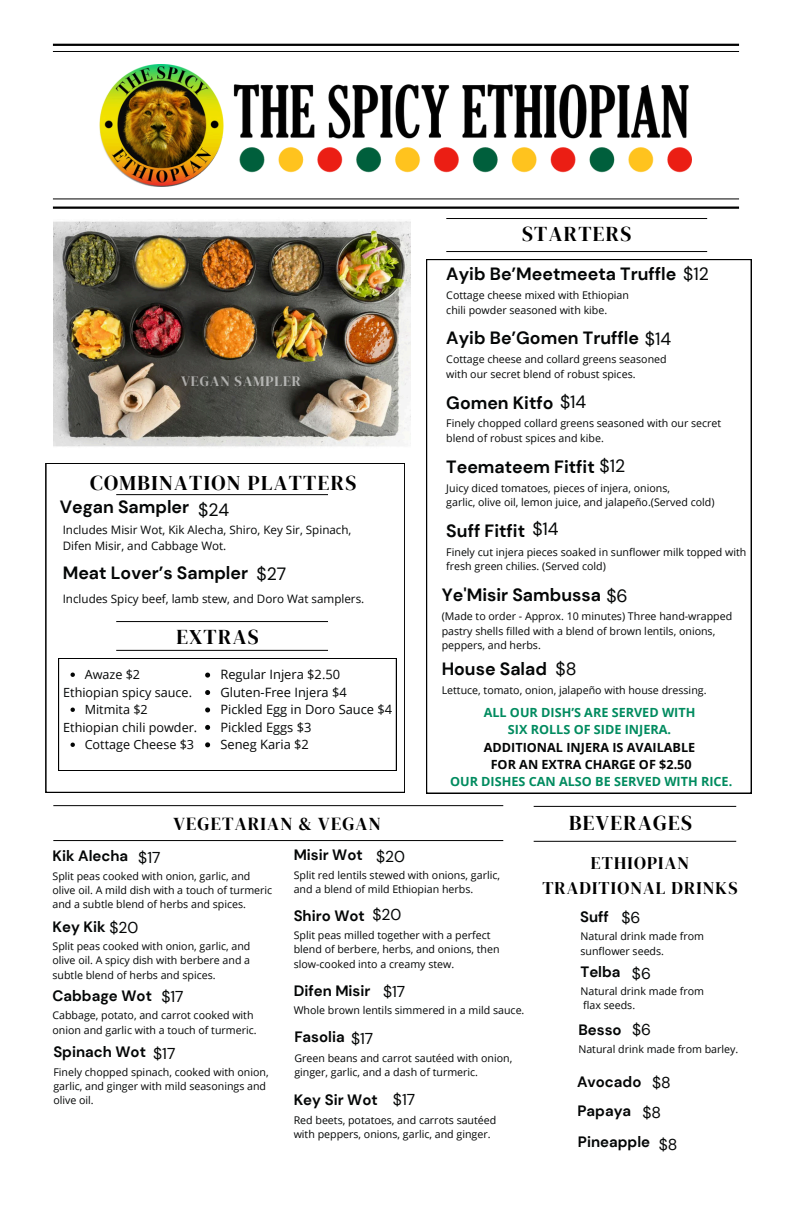
<style>
.page{position:relative;width:792px;height:1224px;background:#fff}
.page>*{position:absolute;margin:0;border:0;box-sizing:border-box;transform-origin:0 0}
.t1{font:21px "DM Serif Display";letter-spacing:.065em;color:#000}
.t2{font:18.3px "DM Serif Display";letter-spacing:.065em;color:#000}
.t3{font:700 17.7px "DM Sans";color:#040606}
.t4{font:17.7px/24.7px "DM Serif Display";letter-spacing:.065em;color:#000;text-align:center}
.t5{font:17.7px "DM Sans";color:#040606}
.t6{font:15.7px "DM Sans";color:#040606}
.t7{font:700 15px "DM Sans";color:#040606}
.t8{font:14.3px "DM Serif Display";letter-spacing:.065em;color:#fff}
.t9{font:12.9px "Open Sans";color:#040606}
.t10{font:700 12.6px "Open Sans";color:#008b5f}
.t11{font:12.6px "Open Sans";color:#040606}
.t12{font:700 12.6px "Open Sans";color:#040606}
.t13{font:11.6px/15.8px "Open Sans";color:#040606}
.t14{font:10.6px/14.2px "Open Sans";color:#040606}
.s1{font-weight:400}
.s2{color:#000}
.s3{font-weight:400;font-size:15.7px}
</style>
<div class="page">
<hr style="left:53px;top:44px;width:686px;height:2px;background:#000">
<hr style="left:53px;top:51px;width:686px;height:1px;background:#000">
<hr style="left:53px;top:207px;width:686px;height:2px;background:#000">
<hr style="left:53px;top:199px;width:686px;height:1px;background:#000">
<hr style="left:446px;top:218px;width:261px;height:1px;background:#000">
<hr style="left:446px;top:251px;width:261px;height:1px;background:#000">
<svg style="left:46px;top:463px;width:359px;height:329px"></svg>
<svg style="left:426px;top:259px;width:325px;height:534px"></svg>
<hr style="left:53px;top:805px;width:450px;height:1px;background:#000">
<hr style="left:53px;top:840px;width:450px;height:1px;background:#000">
<hr style="left:116px;top:621px;width:212px;height:1px;background:#000">
<hr style="left:116px;top:494px;width:212px;height:1px;background:#000">
<hr style="left:116px;top:650px;width:212px;height:1px;background:#000">
<hr style="left:534px;top:806px;width:202px;height:1px;background:#000">
<hr style="left:534px;top:841px;width:202px;height:1px;background:#000">
<img style="left:99px;top:64px;width:593px;height:122px">
<img style="left:54px;top:221px;width:356px;height:226px">
<svg style="left:58px;top:658px;width:339px;height:113px"></svg>
<h3 class="t8" style="left:181px;top:371px;width:121px">VEGAN SAMPLER</h3>
<p class="t1" style="left:90px;top:468px;width:268px">COMBINATION PLATTERS</p>
<p class="t3" style="left:60px;top:496px;width:131px">Vegan Sampler</p>
<h1 class="t13" style="left:63px;top:522px;width:290px">Includes Misir Wot, Kik Alecha, Shiro, Key Sir, Spinach,<br>Difen Misir, and Cabbage Wot.</h1>
<p class="t5" style="left:198px;top:498px;width:33px">$24</p>
<p class="t5" style="left:257px;top:562px;width:31px">$27</p>
<h4 class="t3" style="left:63px;top:562px;width:187px">Meat Lover’s Sampler</h4>
<h3 class="t13" style="left:63px;top:590px;width:303px">Includes Spicy beef, lamb stew, and Doro Wat samplers.</h3>
<p class="t1" style="left:176px;top:622px;width:84px">EXTRAS</p>
<p class="t11" style="left:85px;top:666px;width:57px">Awaze $2</p>
<h3 class="t11" style="left:63px;top:683px;width:130px">Ethiopian spicy sauce.</h3>
<h4 class="t11" style="left:85px;top:701px;width:65px">Mitmita $2</h4>
<p class="t11" style="left:63px;top:718px;width:136px">Ethiopian chili powder.</p>
<h3 class="t11" style="left:85px;top:736px;width:111px">Cottage Cheese $3</h3>
<h4 class="t9" style="left:220px;top:665px;width:121px">Regular Injera $2.50</h4>
<p class="t9" style="left:220px;top:683px;width:128px">Gluten-Free Injera $4</p>
<p class="t9" style="left:220px;top:700px;width:173px">Pickled Egg in Doro Sauce $4</p>
<p class="t9" style="left:220px;top:718px;width:93px">Pickled Eggs $3</p>
<p class="t9" style="left:220px;top:735px;width:90px">Seneg Karia $2</p>
<h5 class="t1" style="left:522px;top:220px;width:111px">STARTERS</h5>
<h1 class="t3" style="left:446px;top:263px;width:264px">Ayib Be’Meetmeeta Truffle <span class="s1">$12</span></h1>
<h4 class="t14" style="left:446px;top:288px;width:184px;line-height:14.6px">Cottage cheese mixed with Ethiopian chili powder seasoned with kibe.</h4>
<h3 class="t3" style="left:446px;top:327px;width:226px">Ayib Be’Gomen Truffle <span class="s1">$14</span></h3>
<h4 class="t14" style="left:446px;top:352px;width:222px;line-height:14.6px">Cottage cheese and collard greens seasoned with our secret blend of robust spices.</h4>
<p class="t3" style="left:446px;top:391px;width:142px">Gomen Kitfo <span class="s1">$14</span></p>
<p class="t14" style="left:446px;top:416px;width:276px;line-height:14.6px">Finely chopped collard greens seasoned with our secret blend of robust spices and kibe.</p>
<p class="t3" style="left:446px;top:455px;width:180px">Teemateem Fitfit <span class="s1">$12</span></p>
<p class="t14" style="left:446px;top:480px;width:225px">Juicy diced tomatoes, pieces of injera, onions,</p>
<p class="t14" style="left:446px;top:495px;width:270px">garlic, olive oil, lemon juice, and jalapeño.(Served cold)</p>
<p class="t3" style="left:446px;top:519px;width:80px">Suff Fitfit</p>
<p class="t14" style="left:446px;top:544px;width:302px;line-height:14.6px">Finely cut injera pieces soaked in sunflower milk topped with fresh green chilies. (Served cold)</p>
<p class="t5" style="left:532px;top:518px;width:28px">$14</p>
<h3 class="t3" style="left:442px;top:583px;width:188px">Ye'Misir Sambussa <span class="s1">$6</span></h3>
<p class="t14" style="left:442px;top:608px;width:292px;line-height:14.6px">(Made to order - Approx. 10 minutes) Three hand-wrapped pastry shells filled with a blend of brown lentils, onions, peppers, and herbs.</p>
<h3 class="t3" style="left:442px;top:658px;width:107px">House Salad</h3>
<h4 class="t14" style="left:442px;top:683px;width:266px">Lettuce, tomato, onion, jalapeño with house dressing.</h4>
<p class="t10" style="left:484px;top:704px;width:213px">ALL OUR DISH’S ARE SERVED WITH</p>
<h4 class="t10" style="left:508px;top:721px;width:165px">SIX ROLLS OF SIDE INJERA.</h4>
<h3 class="t12" style="left:484px;top:738px;width:213px"><span class="s2">A</span>DDITIONAL INJERA IS AVAILABLE</h3>
<p class="t12" style="left:491px;top:755px;width:203px">FOR AN EXTRA CHARGE OF $2.50</p>
<h4 class="t10" style="left:450px;top:773px;width:284px">OUR DISHES CAN ALSO BE SERVED WITH RICE.</h4>
<h3 class="t5" style="left:555px;top:658px;width:23px">$8</h3>
<h2 class="t2" style="left:173px;top:811px;width:209px">VEGETARIAN &amp; VEGAN</h2>
<h1 class="t1" style="left:569px;top:809px;width:125px">BEVERAGES</h1>
<h6 class="t4" style="left:542px;top:850px;width:197px">ETHIOPIAN<br>TRADITIONAL DRINKS</h6>
<p class="t6" style="left:138px;top:847px;width:24px">$17</p>
<h6 class="t6" style="left:376px;top:846px;width:30px">$20</h6>
<p class="t7" style="left:53px;top:846px;width:77px">Kik Alecha</p>
<p class="t7" style="left:294px;top:846px;width:71px">Misir Wot</p>
<p class="t14" style="left:53px;top:868px;width:221px">Split peas cooked with onion, garlic, and olive oil. A mild dish with a touch of turmeric and a subtle blend of herbs and spices.</p>
<p class="t14" style="left:294px;top:868px;width:208px">Split red lentils stewed with onions, garlic, and a blend of mild Ethiopian herbs.</p>
<h6 class="t14" style="left:53px;top:939px;width:199px;text-align:justify">Split peas cooked with onion, garlic, and olive oil. A spicy dish with berbere and a subtle blend of herbs and spices.</h6>
<p class="t14" style="left:294px;top:928px;width:207px">Split peas milled together with a perfect blend of berbere, herbs, and onions, then slow-cooked into a creamy stew.</p>
<p class="t14" style="left:53px;top:1008px;width:206px">Cabbage, potato, and carrot cooked with onion and garlic with a touch of turmeric.</p>
<p class="t6" style="left:372px;top:905px;width:30px">$20</p>
<h6 class="t7" style="left:294px;top:906px;width:73px">Shiro Wot</h6>
<p class="t6" style="left:621px;top:907px;width:20px">$6</p>
<p class="t7" style="left:580px;top:907px;width:30px">Suff</p>
<p class="t7" style="left:53px;top:917px;width:87px">Key Kik <span class="s3">$20</span></p>
<p class="t14" style="left:581px;top:929px;width:125px">Natural drink made from sunflower seeds.</p>
<h6 class="t7" style="left:581px;top:962px;width:42px">Telba</h6>
<p class="t6" style="left:632px;top:963px;width:20px">$6</p>
<h6 class="t6" style="left:161px;top:986px;width:24px">$17</h6>
<p class="t6" style="left:383px;top:981px;width:24px">$17</p>
<p class="t7" style="left:53px;top:986px;width:101px">Cabbage Wot</p>
<p class="t7" style="left:294px;top:981px;width:78px">Difen Misir</p>
<p class="t14" style="left:581px;top:984px;width:125px">Natural drink made from</p>
<h6 class="t14" style="left:583px;top:998px;width:53px">flax seeds.</h6>
<h2 class="t14" style="left:294px;top:1003px;width:232px">Whole brown lentils simmered in a mild sauce.</h2>
<h6 class="t6" style="left:632px;top:1020px;width:20px">$6</h6>
<h6 class="t7" style="left:578px;top:1020px;width:45px">Besso</h6>
<p class="t6" style="left:351px;top:1028px;width:24px">$17</p>
<h6 class="t7" style="left:294px;top:1028px;width:52px">Fasolia</h6>
<p class="t14" style="left:578px;top:1042px;width:161px">Natural drink made from barley.</p>
<h6 class="t6" style="left:153px;top:1043px;width:24px">$17</h6>
<h6 class="t7" style="left:53px;top:1042px;width:94px">Spinach Wot</h6>
<p class="t14" style="left:294px;top:1051px;width:219px">Green beans and carrot sautéed with onion, ginger, garlic, and a dash of turmeric.</p>
<p class="t14" style="left:53px;top:1064px;width:217px">Finely chopped spinach, cooked with onion, garlic, and ginger with mild seasonings and olive oil.</p>
<p class="t6" style="left:652px;top:1073px;width:20px">$8</p>
<h6 class="t7" style="left:577px;top:1072px;width:66px">Avocado</h6>
<p class="t6" style="left:393px;top:1090px;width:24px">$17</p>
<p class="t7" style="left:294px;top:1090px;width:86px">Key Sir Wot</p>
<p class="t7" style="left:578px;top:1102px;width:55px">Papaya</p>
<p class="t6" style="left:642px;top:1103px;width:20px">$8</p>
<h6 class="t14" style="left:294px;top:1112px;width:204px">Red beets, potatoes, and carrots sautéed with peppers, onions, garlic, and ginger.</h6>
<h6 class="t7" style="left:578px;top:1133px;width:74px">Pineapple</h6>
<p class="t6" style="left:659px;top:1134px;width:20px">$8</p>
</div>
